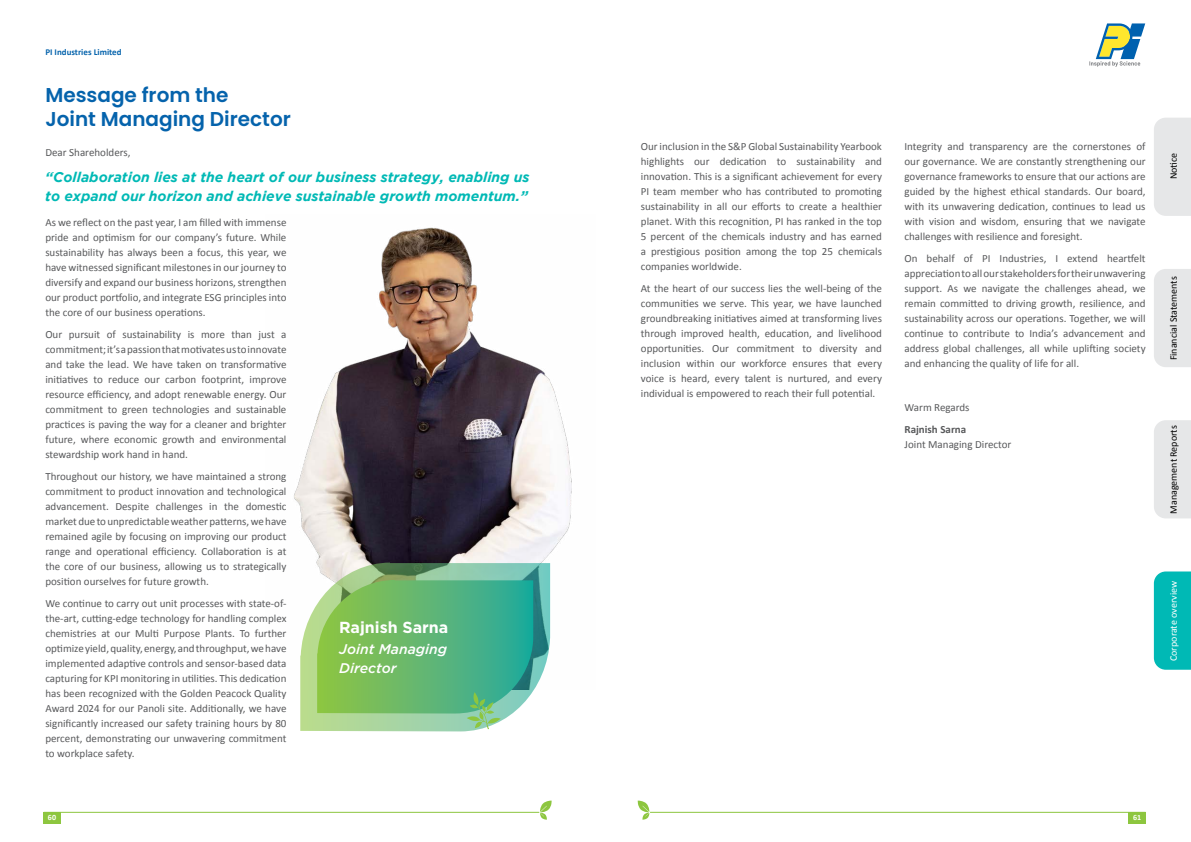
<style>
.page{position:relative;width:1191px;height:842px;background:#fff}
.page>*{position:absolute;margin:0;border:0;box-sizing:border-box;transform-origin:0 0}
.t1{font:600 20px/24px "Poppins";color:#0563ac}
.t2{font:700 16px "Gotham";color:#fff}
.t3{font:italic 700 14px/19px "Gotham";color:#00b9b5}
.t4{font:italic 500 14px/19px "Gotham";color:#fff}
.t5{font:11px/15px "Calibri";color:#58595b;text-align:justify}
.t6{font:700 11px "Calibri";color:#58595b}
.t7{font:10px "Calibri";color:#000}
.t8{font:10px "Calibri";color:#fff}
.t9{font:700 9px "Calibri";color:#0563ac}
.t10{font:700 8px "Calibri";color:#fff}
</style>
<div class="page">
<div style="left:44px;top:812px;width:17px;height:12px;background:#8dc63f"></div>
<hr style="left:44px;top:812px;width:495px;height:1px;background:#8dc63f">
<svg style="left:540px;top:800px;width:11px;height:20px"></svg>
<div style="left:1128px;top:812px;width:17px;height:12px;background:#8dc63f"></div>
<hr style="left:650px;top:812px;width:495px;height:1px;background:#8dc63f">
<svg style="left:637px;top:800px;width:12px;height:20px"></svg>
<div style="left:1153px;top:571px;width:38px;height:99px;background:#00b9b5"></div>
<div style="left:1154px;top:420px;width:37px;height:98px;background:#e6e7e8"></div>
<div style="left:1154px;top:269px;width:37px;height:98px;background:#e6e7e8"></div>
<div style="left:1154px;top:118px;width:37px;height:98px;background:#e6e7e8"></div>
<svg style="left:1089px;top:23px;width:56px;height:44px"></svg>
<img style="left:294px;top:227px;width:278px;height:411px">
<svg style="left:300px;top:562px;width:250px;height:169px"></svg>
<svg style="left:317px;top:580px;width:216px;height:149px;background:#6dbc7b"></svg>
<p class="t9" style="left:45px;top:46px;width:78px">PI Industries Limited</p>
<h1 class="t1" style="left:45px;top:83px;width:247px">Message from the<br>Joint Managing Director</h1>
<p class="t5" style="left:45px;top:145px;width:87px">Dear Shareholders,</p>
<p class="t3" style="left:45px;top:167px;width:486px">“Collaboration lies at the heart of our business strategy, enabling us to expand our horizon and achieve sustainable growth momentum.”</p>
<p class="t5" style="left:45px;top:214px;width:243px">As we reflect on the past year, I am filled with immense pride and optimism for our company’s future. While sustainability has always been a focus, this year, we have witnessed significant milestones in our journey to diversify and expand our business horizons, strengthen our product portfolio, and integrate ESG principles into the core of our business operations.</p>
<p class="t5" style="left:45px;top:327px;width:243px">Our pursuit of sustainability is more than just a commitment;it’sapassionthatmotivatesustoinnovate and take the lead. We have taken on transformative initiatives to reduce our carbon footprint, improve resource efficiency, and adopt renewable energy. Our commitment to green technologies and sustainable practices is paving the way for a cleaner and brighter future, where economic growth and environmental stewardship work hand in hand.</p>
<p class="t5" style="left:45px;top:469px;width:243px">Throughout our history, we have maintained a strong commitment to product innovation and technological advancement. Despite challenges in the domestic marketduetounpredictableweatherpatterns,wehave remained agile by focusing on improving our product range and operational efficiency. Collaboration is at the core of our business, allowing us to strategically position ourselves for future growth.</p>
<p class="t5" style="left:45px;top:596px;width:243px">We continue to carry out unit processes with state-of&shy;the-art, cutting-edge technology for handling complex chemistries at our Multi Purpose Plants. To further optimizeyield,quality,energy,andthroughput,wehave implemented adaptive controls and sensor-based data capturing for KPI monitoring in utilities. This dedication has been recognized with the Golden Peacock Quality Award 2024 for our Panoli site. Additionally, we have significantly increased our safety training hours by 80 percent, demonstrating our unwavering commitment to workplace safety.</p>
<h2 class="t2" style="left:339px;top:617px;width:111px">Rajnish Sarna</h2>
<p class="t4" style="left:339px;top:640px;width:109px">Joint Managing<br>Director</p>
<p class="t5" style="left:641px;top:139px;width:243px">Our inclusion in the S&amp;P Global Sustainability Yearbook highlights our dedication to sustainability and innovation. This is a significant achievement for every PI team member who has contributed to promoting sustainability in all our efforts to create a healthier planet. With this recognition, PI has ranked in the top 5 percent of the chemicals industry and has earned a prestigious position among the top 25 chemicals companies worldwide.</p>
<p class="t5" style="left:641px;top:281px;width:243px">At the heart of our success lies the well-being of the communities we serve. This year, we have launched groundbreaking initiatives aimed at transforming lives through improved health, education, and livelihood opportunities. Our commitment to diversity and inclusion within our workforce ensures that every voice is heard, every talent is nurtured, and every individual is empowered to reach their full potential.</p>
<p class="t5" style="left:904px;top:139px;width:243px">Integrity and transparency are the cornerstones of our governance. We are constantly strengthening our governance frameworks to ensure that our actions are guided by the highest ethical standards. Our board, with its unwavering dedication, continues to lead us with vision and wisdom, ensuring that we navigate challenges with resilience and foresight.</p>
<p class="t5" style="left:904px;top:251px;width:243px">On behalf of PI Industries, I extend heartfelt appreciationtoallourstakeholdersfortheirunwavering support. As we navigate the challenges ahead, we remain committed to driving growth, resilience, and sustainability across our operations. Together, we will continue to contribute to India’s advancement and address global challenges, all while uplifting society and enhancing the quality of life for all.</p>
<p class="t5" style="left:904px;top:400px;width:67px">Warm Regards</p>
<p class="t6" style="left:904px;top:422px;width:63px">Rajnish Sarna</p>
<p class="t5" style="left:904px;top:437px;width:108px">Joint Managing Director</p>
<p class="t10" style="left:48px;top:812px;width:10px">60</p>
<p class="t10" style="left:1133px;top:812px;width:10px">61</p>
<p class="t7" style="left:1167px;top:179px;width:28px;rotate:-90deg">Notice</p>
<p class="t7" style="left:1167px;top:360px;width:86px;rotate:-90deg">Financial Statements</p>
<p class="t7" style="left:1167px;top:513px;width:90px;rotate:-90deg">Management Reports</p>
<p class="t8" style="left:1167px;top:661px;width:82px;rotate:-90deg">Corporate overview</p>
</div>
